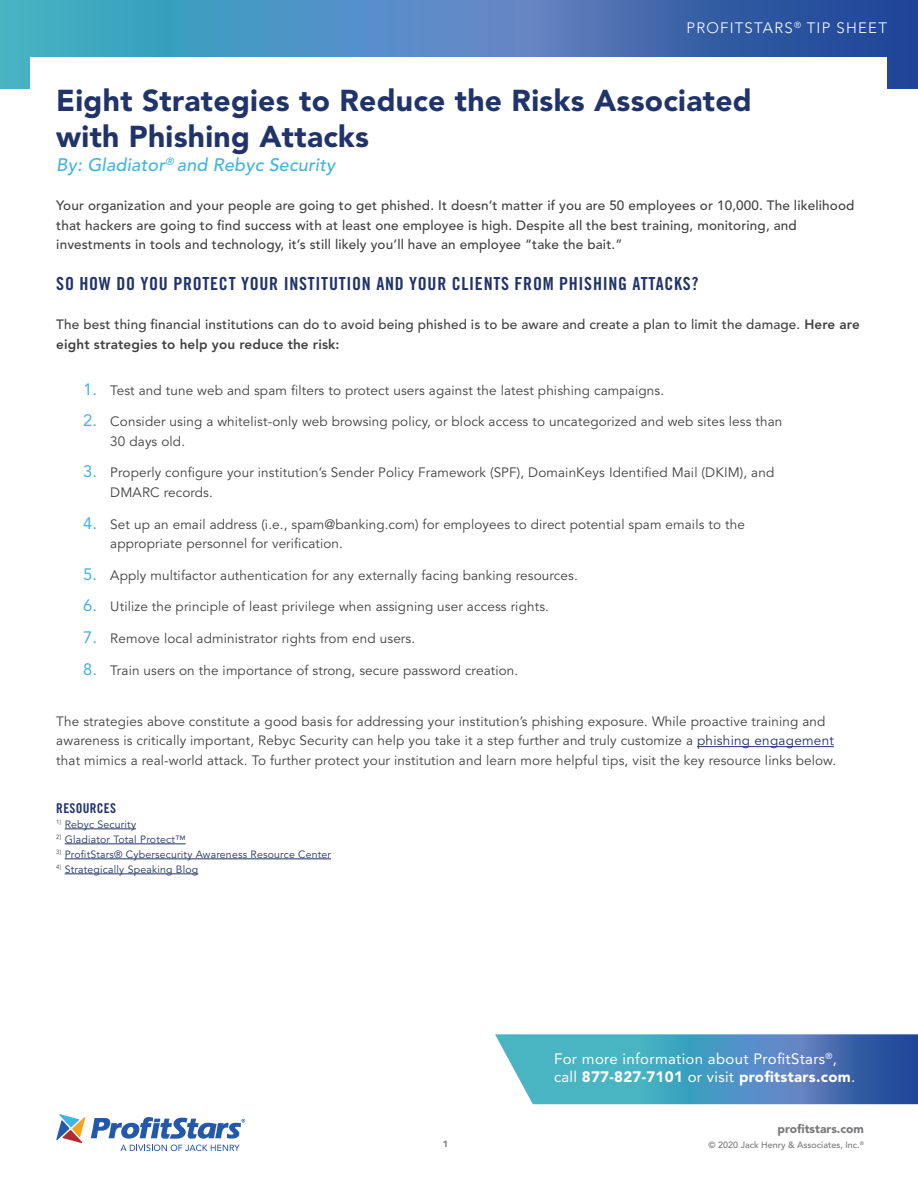
<style>
.page{position:relative;width:918px;height:1188px;background:#fff}
.page>*{position:absolute;margin:0;border:0;box-sizing:border-box;transform-origin:0 0}
.t1{font:900 30px/36px "Avenir LT Std";letter-spacing:.01em;color:#213469}
.t2{font:18px "Trade Gothic LT Std Bd Cn 20";letter-spacing:.04em;color:#213469}
.t3{font:italic 500 18px "Avenir LT Std";letter-spacing:.01em;color:#40b4e2}
.t4{font:15px/18px "Avenir LT Std";letter-spacing:.02em;color:#fff}
.t5{font:300 15px "Avenir LT Std";letter-spacing:.08em;color:#fff}
.t6{font:13.5px/19.5px "Avenir LT Std";letter-spacing:.01em;color:#414042}
.t7{font:500 13.5px/19.5px "Avenir LT Std";letter-spacing:.01em;color:#414042}
.t8{font:13.5px "Trade Gothic LT Std Bd Cn 20";letter-spacing:.02em;color:#213469}
.t9{font:900 12px "Avenir LT Std";color:#78777a}
.t10{font:10.5px "Avenir LT Std";letter-spacing:.02em;color:#213469}
.t11{font:500 9px "Avenir LT Std";color:#78777a}
.t12{font:900 9px "Avenir LT Std";color:#78777a}
.s1{font-weight:800}
.s2{font-size:16.5px;color:#46b0e4}
.s3{color:#213469}
.s4{font-weight:900}
</style>
<div class="page">
<svg style="left:0;top:0;width:918px;height:89px;background:#4380b7"></svg>
<div style="left:31px;top:57px;width:856px;height:1027px;background:#fff"></div>
<svg style="left:495px;top:1034px;width:423px;height:70px;background:#4f95be"></svg>
<svg style="left:91px;top:1117px;width:154px;height:22px"></svg>
<svg style="left:56px;top:1114px;width:29px;height:29px"></svg>
<svg style="left:120px;top:1145px;width:120px;height:6px"></svg>
<hr style="left:697px;top:746px;width:137px;height:1px;background:#213469">
<hr style="left:65px;top:829px;width:71px;height:1px;background:#213469">
<hr style="left:65px;top:844px;width:121px;height:1px;background:#213469">
<hr style="left:65px;top:859px;width:266px;height:1px;background:#213469">
<hr style="left:65px;top:874px;width:133px;height:1px;background:#213469">
<p class="t5" style="left:687px;top:19px;width:202px">PROFITSTARS<sup>®</sup> TIP SHEET</p>
<h1 class="t1" style="left:56px;top:83px;width:697px">Eight Strategies to Reduce the Risks Associated with Phishing Attacks</h1>
<h2 class="t3" style="left:56px;top:155px;width:280px">By: Gladiator<sup>®</sup> and Rebyc Security</h2>
<p class="t7" style="left:56px;top:196px;width:800px">Your organization and your people are going to get phished. It doesn’t matter if you are 50 employees or 10,000. The likelihood that hackers are going to find success with at least one employee is high. Despite all the best training, monitoring, and investments in tools and technology, it’s still likely you’ll have an employee “take the bait.”</p>
<h2 class="t2" style="left:56px;top:273px;width:644px">SO HOW DO YOU PROTECT YOUR INSTITUTION AND YOUR CLIENTS FROM PHISHING ATTACKS?</h2>
<p class="t7" style="left:56px;top:315px;width:805px">The best thing financial institutions can do to avoid being phished is to be aware and create a plan to limit the damage. <span class="s1">Here are eight strategies to help you reduce the risk:</span></p>
<p class="t6" style="left:83px;top:381px;width:582px"><span class="s2">1.</span> Test and tune web and spam filters to protect users against the latest phishing campaigns.</p>
<p class="t6" style="left:110px;top:412px;width:674px;text-indent:-27px"><span class="s2">2.</span> Consider using a whitelist-only web browsing policy, or block access to uncategorized and web sites less than<br>30 days old.</p>
<p class="t6" style="left:110px;top:463px;width:666px;text-indent:-27px"><span class="s2">3.</span> Properly configure your institution’s Sender Policy Framework (SPF), DomainKeys Identified Mail (DKIM), and<br>DMARC records.</p>
<p class="t6" style="left:110px;top:515px;width:636px;text-indent:-27px"><span class="s2">4.</span> Set up an email address (i.e., spam@banking.com) for employees to direct potential spam emails to the appropriate personnel for verification.</p>
<p class="t6" style="left:83px;top:566px;width:496px"><span class="s2">5.</span> Apply multifactor authentication for any externally facing banking resources.</p>
<p class="t6" style="left:83px;top:597px;width:467px"><span class="s2">6.</span> Utilize the principle of least privilege when assigning user access rights.</p>
<p class="t6" style="left:83px;top:629px;width:333px"><span class="s2">7.</span> Remove local administrator rights from end users.</p>
<p class="t6" style="left:83px;top:661px;width:437px"><span class="s2">8.</span> Train users on the importance of strong, secure password creation.</p>
<p class="t6" style="left:56px;top:712px;width:781px">The strategies above constitute a good basis for addressing your institution’s phishing exposure. While proactive training and awareness is critically important, Rebyc Security can help you take it a step further and truly customize a <span class="s3">phishing engagement </span>that mimics a real-world attack. To further protect your institution and learn more helpful tips, visit the key resource links below.</p>
<p class="t8" style="left:56px;top:800px;width:61px">RESOURCES</p>
<p class="t10" style="left:56px;top:818px;width:81px"><sup>1)</sup> Rebyc Security</p>
<p class="t10" style="left:56px;top:833px;width:131px"><sup>2)</sup> Gladiator Total Protect™</p>
<p class="t10" style="left:56px;top:848px;width:276px"><sup>3)</sup> ProfitStars® Cybersecurity Awareness Resource Center</p>
<p class="t10" style="left:56px;top:863px;width:143px"><sup>4)</sup> Strategically Speaking Blog</p>
<p class="t4" style="left:554px;top:1050px;width:303px">For more information about ProfitStars<sup>®</sup>, call <span class="s4">877-827-7101</span> or visit <span class="s4">profitstars.com</span>.</p>
<p class="t12" style="left:443px;top:1138px;width:7px">1</p>
<p class="t9" style="left:778px;top:1122px;width:88px">profitstars.com</p>
<p class="t11" style="left:709px;top:1140px;width:157px">© 2020 Jack Henry &amp; Associates, Inc.<sup>®</sup></p>
</div>
